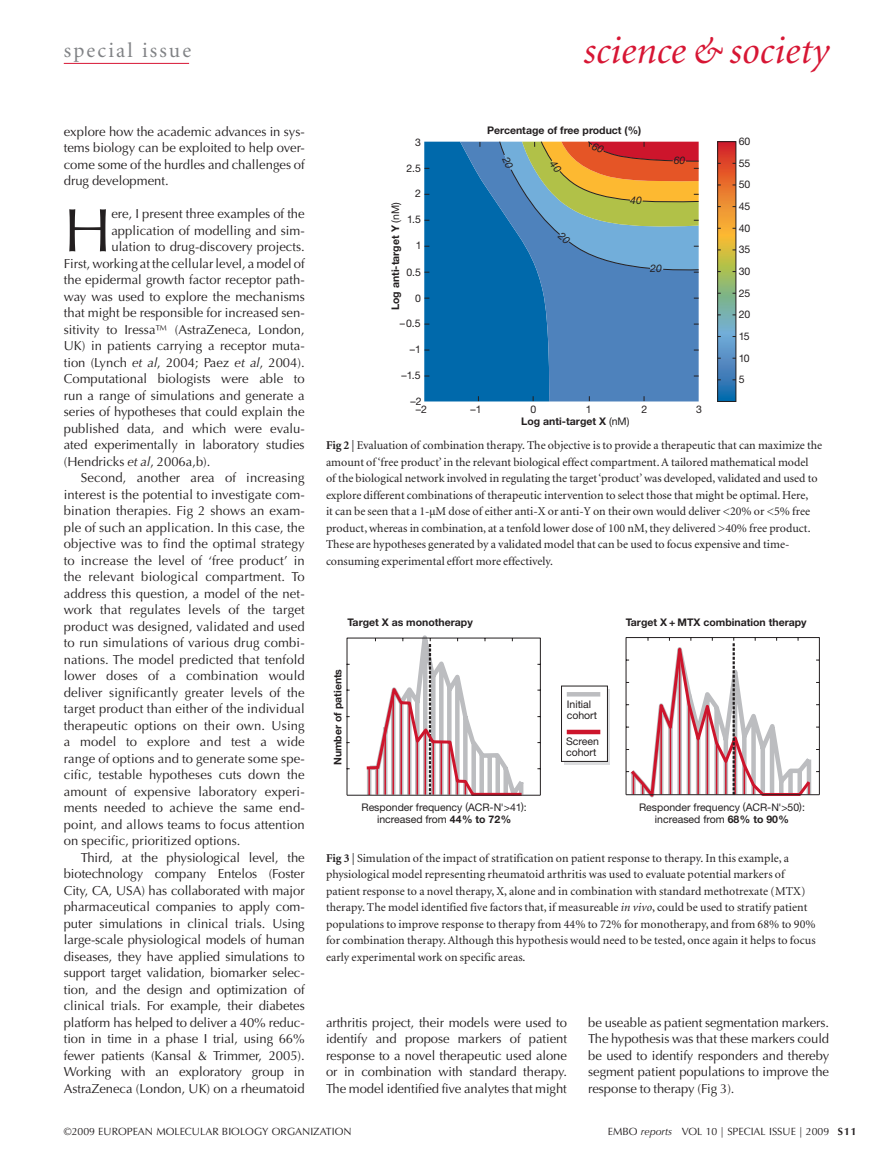
<style>
.page{position:relative;width:893px;height:1174px;background:#fff}
.page>*{position:absolute;margin:0;border:0;box-sizing:border-box;transform-origin:0 0}
.Body_drop_cap{font:61.2px "Optima";color:#231f20}
.t1{font:italic 39px "Minion";letter-spacing:.005em;color:#d71634}
.t2{font:21px "Minion";letter-spacing:.1em;color:#808285}
.Body_indent{font:13.05px/16.5px "Optima";letter-spacing:-.005em;color:#231f20;text-align:justify}
.Body_drop_cap-2{font:13.05px "Optima";color:#231f20}
.Figure_caption{font:12px/16.5px "Minion";color:#231f20}
.t3{font:10.5px/21.6px "Helvetica Neue";color:#231f20;text-align:justify}
.t4{font:700 10.5px "Helvetica Neue";color:#231f20}
.t5{font:10.5px "Optima";color:#231f20}
.t6{font:italic 10.5px "Helvetica Neue";color:#231f20}
.s1{font-style:italic}
.s2{font-weight:400}
.s3{font-weight:700}
.s4{font-family:"Minion Pro"}
</style>
<div class="page">
<hr style="left:64px;top:63px;width:125px;height:1px;background:#d71634">
<svg style="left:719px;top:143px;width:15px;height:257px;background:#a1916e"></svg>
<div style="left:717px;top:141px;width:19px;height:261px;border:1px solid #231f20"></div>
<svg style="left:346px;top:637px;width:18px;height:159px"></svg>
<svg style="left:364px;top:635px;width:246px;height:161px"></svg>
<svg style="left:625px;top:637px;width:195px;height:161px"></svg>
<hr style="left:347px;top:795px;width:193px;height:1px;background:#231f20">
<hr style="left:626px;top:794px;width:193px;height:1px;background:#231f20">
<svg style="left:424px;top:141px;width:275px;height:260px;background:#4d7fa1"></svg>
<p class="t2" style="left:64px;top:40px;width:129px">special issue</p>
<p class="t1" style="left:583px;top:32px;width:247px">science &amp; society</p>
<p class="Body_indent" style="left:64px;top:123px;width:242px">explore how the academic advances in sys&shy;tems biology can be exploited to help over&shy;come some of the hurdles and challenges of drug development.</p>
<p class="Body_drop_cap" style="left:64px;top:195px;width:49px">H</p>
<p class="Body_drop_cap-2" style="left:111px;top:206px;width:195px">ere, I present three examples of the</p>
<p class="Body_drop_cap-2" style="left:111px;top:223px;width:195px">application of modelling and sim-</p>
<p class="Body_drop_cap-2" style="left:111px;top:239px;width:195px">ulation to drug-discovery projects.</p>
<p class="Body_drop_cap-2" style="left:64px;top:256px;width:242px">First, working at the cellular level, a model of</p>
<p class="Body_drop_cap-2" style="left:64px;top:272px;width:242px">the epidermal growth factor receptor path-</p>
<p class="Body_drop_cap-2" style="left:64px;top:289px;width:242px">way was used to explore the mechanisms</p>
<p class="Body_drop_cap-2" style="left:64px;top:305px;width:242px">that might be responsible for increased sen-</p>
<p class="Body_drop_cap-2" style="left:64px;top:322px;width:242px">sitivity to I ressa™ (AstraZeneca, London,</p>
<p class="Body_drop_cap-2" style="left:64px;top:338px;width:242px">U K) in patients carrying a receptor muta-</p>
<p class="Body_drop_cap-2" style="left:64px;top:355px;width:242px">tion (Lynch <span class="s1">et al</span>, 2004; Paez <span class="s1">et al</span>, 2004).</p>
<p class="Body_drop_cap-2" style="left:64px;top:371px;width:242px">Computational biologists were able to</p>
<p class="Body_drop_cap-2" style="left:64px;top:388px;width:242px">run a range of simulations and generate a</p>
<p class="Body_drop_cap-2" style="left:64px;top:404px;width:242px">series of hypotheses that could explain the</p>
<p class="Body_drop_cap-2" style="left:64px;top:421px;width:242px">published data, and which were evalu-</p>
<p class="Body_drop_cap-2" style="left:64px;top:437px;width:242px">ated experimentally in laboratory studies</p>
<p class="Body_drop_cap-2" style="left:64px;top:454px;width:148px">(Hendricks <span class="s1">et al</span>, 2006a,b).</p>
<p class="Body_indent" style="left:64px;top:470px;width:242px;text-indent:17px">Second, another area of increasing interest is the potential to investigate com&shy;bination therapies. Fig 2 shows an exam&shy;ple of such an application. I n this case, the objective was to find the optimal strategy to increase the level of ‘free product’ in the relevant biological compartment. To address this question, a model of the net&shy;work that regulates levels of the target product was designed, validated and used to run simulations of various drug combi&shy;nations. The model predicted that tenfold lower doses of a combination would deliver significantly greater levels of the target product than either of the individual therapeutic options on their own. Using a model to explore and test a wide range of options and to generate some spe&shy;cific, testable hypotheses cuts down the amount of expensive laboratory experi&shy;ments needed to achieve the same end&shy;point, and allows teams to focus attention on specific, prioritized options.</p>
<p class="Body_indent" style="left:64px;top:849px;width:242px;text-indent:17px">Third, at the physiological level, the biotechnology company Entelos (Foster City, CA, U SA) has collaborated with major pharmaceutical companies to apply com&shy;puter simulations in clinical trials. Using large-scale physiological models of human diseases, they have applied simulations to support target validation, biomarker selec&shy;tion, and the design and optimization of clinical trials. For example, their diabetes platform has helped to deliver a 40% reduc&shy;tion in time in a phase I trial, using 66% fewer patients (Kansal &amp; Trimmer, 2005).<br>Working with an exploratory group in AstraZeneca (London, U K) on a rheumatoid</p>
<p class="t3" style="left:415px;top:131px;width:7px">3</p>
<p class="t3" style="left:406px;top:157px;width:16px">2.5</p>
<p class="t3" style="left:415px;top:182px;width:7px">2</p>
<p class="t4" style="left:389px;top:310px;width:110px;rotate:-90deg">Log anti-target Y <span class="s2">(nM)</span></p>
<p class="t3" style="left:407px;top:208px;width:15px">1.5</p>
<p class="t3" style="left:416px;top:234px;width:7px">1</p>
<p class="t3" style="left:406px;top:261px;width:16px">0.5</p>
<p class="t3" style="left:415px;top:287px;width:7px">0</p>
<p class="t3" style="left:400px;top:313px;width:22px">–0.5</p>
<p class="t3" style="left:410px;top:338px;width:13px">–1</p>
<p class="t3" style="left:402px;top:364px;width:21px">–1.5</p>
<p class="t4" style="left:487px;top:124px;width:156px">Percentage of free product (%)</p>
<p class="t6" style="left:630px;top:194px;width:13px">40</p>
<p class="t6" style="left:674px;top:154px;width:13px">60</p>
<p class="t6" style="left:650px;top:262px;width:13px">20</p>
<p class="t3" style="left:411px;top:390px;width:13px">–2</p>
<p class="t3" style="left:416px;top:398px;width:13px">–2</p>
<p class="t3" style="left:471px;top:398px;width:13px">–1</p>
<p class="t3" style="left:531px;top:398px;width:7px">0</p>
<p class="t3" style="left:586px;top:398px;width:7px">1</p>
<p class="t3" style="left:642px;top:398px;width:7px">2</p>
<p class="t3" style="left:696px;top:398px;width:7px">3</p>
<p class="t4" style="left:521px;top:415px;width:110px">Log anti-target X <span class="s2">(nM)</span></p>
<p class="t3" style="left:739px;top:130px;width:13px">60</p>
<p class="t3" style="left:739px;top:152px;width:13px">55<br>50<br>45<br>40<br>35<br>30<br>25<br>20</p>
<p class="t3" style="left:739px;top:325px;width:12px">15<br>10<br>5</p>
<p class="Figure_caption" style="left:326px;top:437px;width:498px"><span class="s3">Fig 2</span> | Evaluation of combination therapy. The objective is to provide a therapeutic that can maximize the amount of ‘free product’ in the relevant biological effect compartment. A tailored mathematical model<br>of the biological network involved in regulating the target ‘product’ was developed, validated and used to explore different combinations of therapeutic intervention to select those that might be optimal. Here,<br>it can be seen that a 1-<span class="s4">µ</span>M dose of either anti-X or anti-Y on their own would deliver &lt;20% or &lt;5% free product, whereas in combination, at a tenfold lower dose of 100 nM, they delivered &gt;40% free product.<br>These are hypotheses generated by a validated model that can be used to focus expensive and time&shy;consuming experimental effort more effectively.</p>
<p class="t4" style="left:347px;top:616px;width:127px">Target X as monotherapy</p>
<p class="t4" style="left:626px;top:616px;width:183px">Target X + MTX combination therapy</p>
<p class="t4" style="left:331px;top:765px;width:98px;rotate:-90deg">Number of patients</p>
<p class="t3" style="left:567px;top:698px;width:32px;line-height:11.2px">Initial cohort</p>
<p class="t3" style="left:566px;top:735px;width:34px;line-height:11.2px">Screen cohort</p>
<p class="t3" style="left:361px;top:800px;width:167px;line-height:12.6px;text-align:center">Responder frequency (ACR-N'&gt;41): increased from <span class="s3">44% to 72%</span></p>
<p class="t3" style="left:639px;top:800px;width:167px;line-height:12.6px;text-align:center">Responder frequency (ACR-N'&gt;50): increased from <span class="s3">68% to 90%</span></p>
<p class="Figure_caption" style="left:326px;top:850px;width:491px"><span class="s3">Fig 3</span> | Simulation of the impact of stratification on patient response to therapy. In this example, a physiological model representing rheumatoid arthritis was used to evaluate potential markers of patient response to a novel therapy, X, alone and in combination with standard methotrexate (MTX) therapy. The model identified five factors that, if measureable <span class="s1">in vivo</span>, could be used to stratify patient populations to improve response to therapy from 44% to 72% for monotherapy, and from 68% to 90% for combination therapy. Although this hypothesis would need to be tested, once again it helps to focus early experimental work on specific areas.</p>
<p class="Body_indent" style="left:326px;top:1014px;width:242px">arthritis project, their models were used to identify and propose markers of patient response to a novel therapeutic used alone or in combination with standard therapy.<br>The model identified five analytes that might</p>
<p class="Body_indent" style="left:588px;top:1014px;width:242px">be useable as patient segmentation markers.<br>The hypothesis was that these markers could be used to identify responders and thereby segment patient populations to improve the response to therapy (Fig 3).</p>
<p class="t5" style="left:64px;top:1125px;width:289px">©2009 European Molecular Biology Organization</p>
<p class="t5" style="left:608px;top:1125px;width:143px">EMBO <span class="s1">reports</span> VOL 10 | SPECIAL</p>
<p class="t5" style="left:769px;top:1125px;width:89px">ISSUE | 2009 <span class="s3">S11</span></p>
</div>
